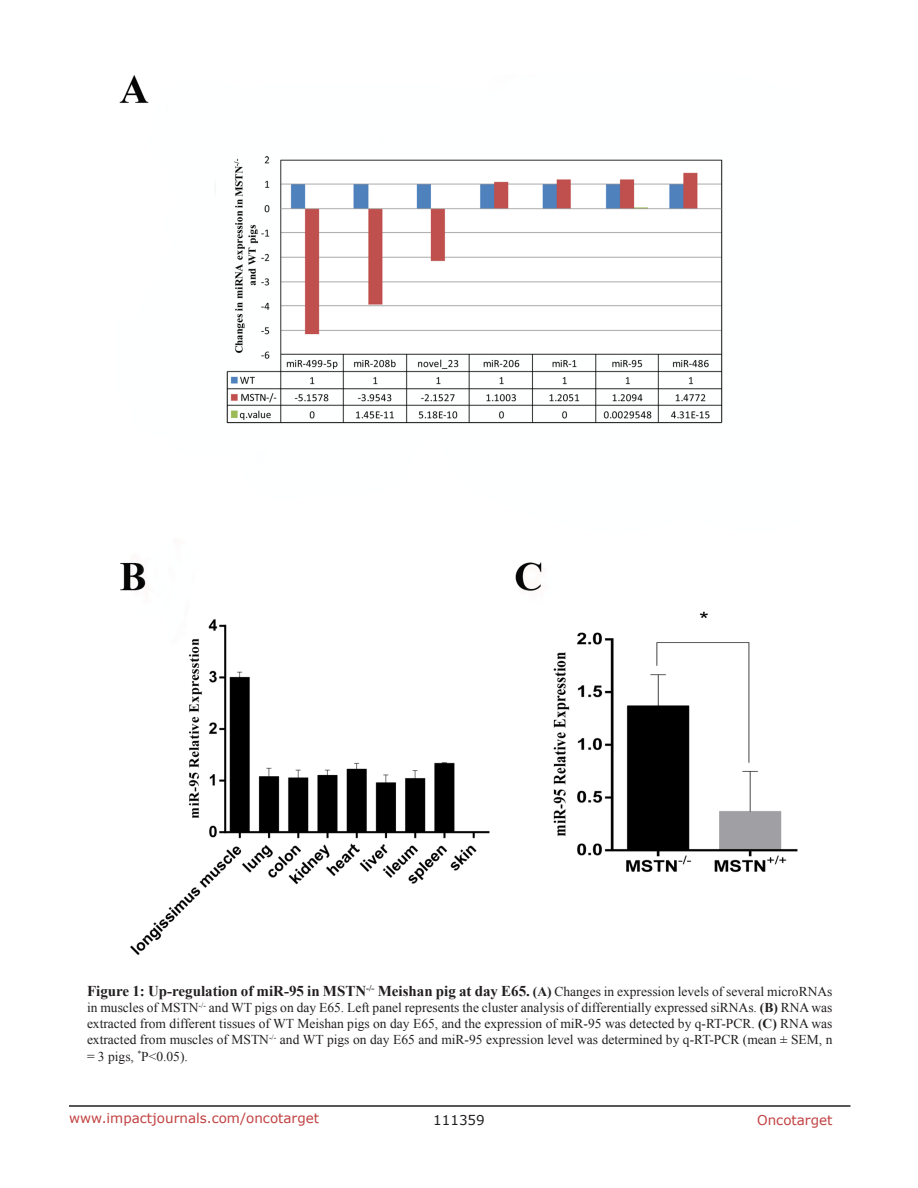
<style>
.page{position:relative;width:918px;height:1188px;background:#fff}
.page>*{position:absolute;margin:0;border:0;box-sizing:border-box;transform-origin:0 0}
.figuretext{font:700 15px "Times New Roman";color:#231f20}
.figuretext-2{font:13.5px/16.2px "Times New Roman";color:#231f20;text-align:justify}
.t1{font:13.5px "Verdana";color:#c24141}
.t2{font:13.5px "Verdana";color:#231f20}
.s1{font-size:13.5px}
.s2{font-weight:400;font-size:13.5px}
.s3{font-weight:700}
</style>
<div class="page">
<hr style="left:69px;top:1105px;width:781px;height:2px;background:#231f20">
<img style="left:119px;top:75px;width:679px;height:880px">
<p class="figuretext" style="left:87px;top:981px;width:747px">Figure 1: Up-regulation of miR-95 in MSTN<sup>-/-</sup> Meishan pig at day E65. <span class="s1">(A)</span> <span class="s2">Changes in expression levels of several microRNAs</span></p>
<p class="figuretext-2" style="left:87px;top:999px;width:747px">in muscles of MSTN<sup>-/-</sup> and WT pigs on day E65. Left panel represents the cluster analysis of differentially expressed siRNAs. <span class="s3">(B)</span> RNA was extracted from different tissues of WT Meishan pigs on day E65, and the expression of miR-95 was detected by q-RT-PCR. <span class="s3">(C)</span> RNA was extracted from muscles of MSTN<sup>-/-</sup> and WT pigs on day E65 and miR-95 expression level was determined by q-RT-PCR (mean ± SEM, n = 3 pigs, <sup>*</sup>P&lt;0.05).</p>
<p class="t1" style="left:69px;top:1109px;width:252px">www.impactjournals.com/oncotarget</p>
<p class="t2" style="left:433px;top:1111px;width:53px">111359</p>
<p class="t1" style="left:757px;top:1111px;width:77px">Oncotarget</p>
</div>
